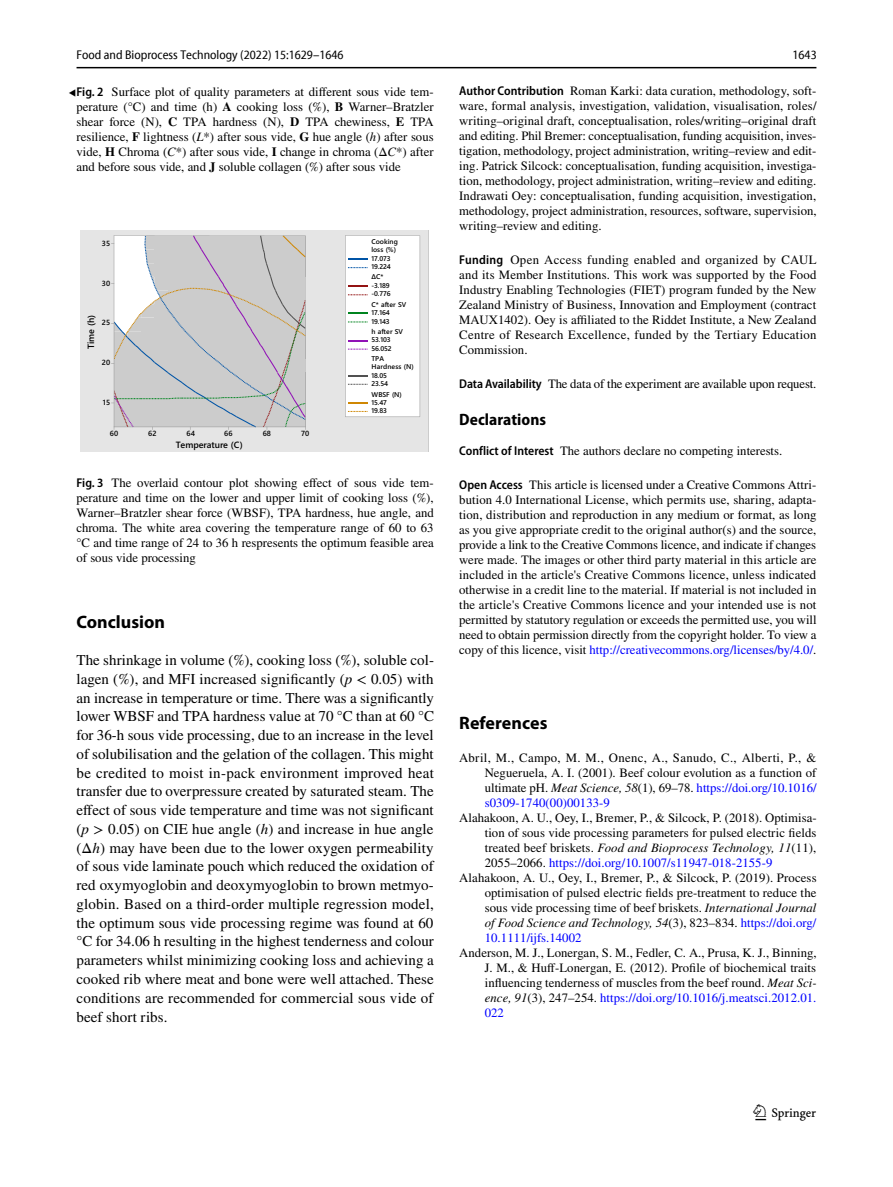
<style>
.page{position:relative;width:893px;height:1187px;background:#fff}
.page>*{position:absolute;margin:0;border:0;box-sizing:border-box;transform-origin:0 0}
.t1{font:22.5px "Springnew Regular 3";color:#000}
.t2{font:700 18px "Myriad Pro";color:#000}
.t3{font:700 semi-condensed 16.5px "Myriad Pro";letter-spacing:.005em;color:#000}
.t4{font:15px/18.8px "STIX";letter-spacing:.01em;color:#000;text-align:justify}
.t5{font:12.75px/15px "STIX";letter-spacing:.005em;color:#000;text-align:justify}
.t6{font:italic 12.75px "STIX";letter-spacing:.005em;color:#000}
.t7{font:12.75px "STIX";letter-spacing:.005em;color:#00f}
.t8{font:semi-condensed 12.75px "Myriad Pro Unic";color:#000}
.t9{font:600 9px "Segoe UI";letter-spacing:-.01em;color:#000}
.t10{font:600 7.5px "Segoe UI";letter-spacing:.015em;color:#000}
.t11{font:600 6.9px/8.6px "Segoe UI";letter-spacing:-.01em;color:#000}
.t12{font:600 6.9px "Segoe UI";letter-spacing:.015em;color:#000}
.s1{font-family:"STIX Math Regular 15";font-size:12px}
.s2{font-family:"Myriad Pro";font-weight:600;font-stretch:semi-condensed}
.s3{font-weight:700}
.s4{font-style:italic}
.s5{color:#00f}
.s6{font-style:normal}
.s7{color:#000}
.s8{font-style:normal;color:#00f}
</style>
<div class="page">
<hr style="left:77px;top:67px;width:739px;height:1px;background:#000">
<div style="left:77px;top:230px;width:357px;height:222px;background:linear-gradient(to bottom,#fff,#fff)"></div>
<div style="left:81px;top:230px;width:348px;height:222px;background:#e5e5e5"></div>
<hr style="left:429px;top:230px;width:1px;height:222px;background:#ccc">
<svg style="left:111px;top:235px;width:195px;height:195px"></svg>
<svg style="left:345px;top:235px;width:75px;height:182px"></svg>
<p class="t8" style="left:76px;top:50px;width:269px">Food and Bioprocess Technology (2022) 15:1629–1646</p>
<p class="t8" style="left:792px;top:50px;width:26px">1643</p>
<p class="t5" style="left:77px;top:85px;width:359px;text-indent:-8px"><span class="s1">◂</span><span class="s2">Fig. 2</span> Surface plot of quality parameters at different sous vide tem&shy;perature (°C) and time (h) <span class="s3">A</span> cooking loss (%), <span class="s3">B</span> Warner–Bratzler shear force (N), <span class="s3">C</span> TPA hardness (N), <span class="s3">D</span> TPA chewiness, <span class="s3">E</span> TPA resilience, <span class="s3">F</span> lightness (<span class="s4">L</span>*) after sous vide, <span class="s3">G</span> hue angle (<span class="s4">h</span>) after sous vide, <span class="s3">H</span> Chroma (<span class="s4">C</span>*) after sous vide, <span class="s3">I</span> change in chroma (Δ<span class="s4">C</span>*) after and before sous vide, and <span class="s3">J</span> soluble collagen (%) after sous vide</p>
<p class="t10" style="left:102px;top:236px;width:10px">35</p>
<p class="t10" style="left:102px;top:276px;width:10px">30</p>
<p class="t10" style="left:102px;top:315px;width:10px">25</p>
<p class="t10" style="left:102px;top:355px;width:10px">20</p>
<p class="t10" style="left:103px;top:395px;width:9px">15</p>
<p class="t9" style="left:83px;top:348px;width:35px;rotate:-90deg">Time (h)</p>
<p class="t10" style="left:110px;top:426px;width:10px">60</p>
<p class="t10" style="left:148px;top:426px;width:10px">62</p>
<p class="t10" style="left:186px;top:426px;width:10px">64</p>
<p class="t10" style="left:224px;top:426px;width:10px">66</p>
<p class="t10" style="left:263px;top:426px;width:10px">68</p>
<p class="t10" style="left:301px;top:426px;width:10px">70</p>
<p class="t9" style="left:176px;top:436px;width:68px">Temperature (C)</p>
<p class="t12" style="left:371px;top:235px;width:28px">Cooking</p>
<p class="t11" style="left:371px;top:280px;width:21px">-3.189 -0.776</p>
<p class="t11" style="left:371px;top:245px;width:26px">loss (%)</p>
<p class="t11" style="left:371px;top:253px;width:21px">17.073<br>19.224</p>
<p class="t11" style="left:371px;top:272px;width:14px">ΔC*</p>
<p class="t11" style="left:371px;top:308px;width:20px">17.164<br>19.143</p>
<p class="t11" style="left:371px;top:299px;width:36px">C* after SV</p>
<p class="t11" style="left:371px;top:335px;width:22px">53.103<br>56.052</p>
<p class="t11" style="left:371px;top:326px;width:33px">h after SV</p>
<p class="t11" style="left:371px;top:371px;width:18px;line-height:7.9px">18.05<br>23.54</p>
<p class="t11" style="left:371px;top:353px;width:14px">TPA</p>
<p class="t11" style="left:371px;top:398px;width:17px;line-height:7.9px">15.47<br>19.83</p>
<p class="t12" style="left:371px;top:360px;width:44px">Hardness (N)</p>
<p class="t11" style="left:371px;top:389px;width:32px">WBSF (N)</p>
<p class="t5" style="left:77px;top:476px;width:359px"><span class="s2">Fig. 3</span> The overlaid contour plot showing effect of sous vide tem&shy;perature and time on the lower and upper limit of cooking loss (%), Warner–Bratzler shear force (WBSF), TPA hardness, hue angle, and chroma. The white area covering the temperature range of 60 to 63 °C and time range of 24 to 36 h respresents the optimum feasible area of sous vide processing</p>
<h2 class="t2" style="left:77px;top:609px;width:90px">Conclusion</h2>
<p class="t4" style="left:77px;top:651px;width:359px">The shrinkage in volume (%), cooking loss (%), soluble col&shy;lagen (%), and MFI increased significantly (<span class="s4">p</span> &lt; 0.05) with an increase in temperature or time. There was a significantly lower WBSF and TPA hardness value at 70 °C than at 60 °C for 36-h sous vide processing, due to an increase in the level of solubilisation and the gelation of the collagen. This might be credited to moist in-pack environment improved heat transfer due to overpressure created by saturated steam. The effect of sous vide temperature and time was not significant (<span class="s4">p</span> &gt; 0.05) on CIE hue angle (<span class="s4">h</span>) and increase in hue angle (Δ<span class="s4">h</span>) may have been due to the lower oxygen permeability of sous vide laminate pouch which reduced the oxidation of red oxymyoglobin and deoxymyoglobin to brown metmyo&shy;globin. Based on a third-order multiple regression model, the optimum sous vide processing regime was found at 60 °C for 34.06 h resulting in the highest tenderness and colour parameters whilst minimizing cooking loss and achieving a cooked rib where meat and bone were well attached. These conditions are recommended for commercial sous vide of beef short ribs.</p>
<p class="t5" style="left:459px;top:84px;width:359px"><span class="s2">Author Contribution</span> Roman Karki: data curation, methodology, soft&shy;ware, formal analysis, investigation, validation, visualisation, roles/ writing–original draft, conceptualisation, roles/writing–original draft and editing. Phil Bremer: conceptualisation, funding acquisition, inves&shy;tigation, methodology, project administration, writing–review and edit&shy;ing. Patrick Silcock: conceptualisation, funding acquisition, investiga&shy;tion, methodology, project administration, writing–review and editing.<br>Indrawati Oey: conceptualisation, funding acquisition, investigation, methodology, project administration, resources, software, supervision, writing–review and editing.</p>
<p class="t5" style="left:459px;top:253px;width:359px"><span class="s2">Funding</span> Open Access funding enabled and organized by CAUL and its Member Institutions. This work was supported by the Food Industry Enabling Technologies (FIET) program funded by the New Zealand Ministry of Business, Innovation and Employment (contract MAUX1402). Oey is affiliated to the Riddet Institute, a New Zealand Centre of Research Excellence, funded by the Tertiary Education Commission.</p>
<p class="t5" style="left:459px;top:377px;width:359px"><span class="s2">Data Availability</span> The data of the experiment are available upon request.</p>
<p class="t3" style="left:459px;top:410px;width:88px">Declarations</p>
<p class="t5" style="left:459px;top:444px;width:325px"><span class="s2">Conflict of Interest</span> The authors declare no competing interests.</p>
<p class="t5" style="left:459px;top:478px;width:359px"><span class="s2">Open Access</span> This article is licensed under a Creative Commons Attri&shy;bution 4.0 International License, which permits use, sharing, adapta&shy;tion, distribution and reproduction in any medium or format, as long as you give appropriate credit to the original author(s) and the source, provide a link to the Creative Commons licence, and indicate if changes were made. The images or other third party material in this article are included in the article's Creative Commons licence, unless indicated otherwise in a credit line to the material. If material is not included in the article's Creative Commons licence and your intended use is not permitted by statutory regulation or exceeds the permitted use, you will need to obtain permission directly from the copyright holder. To view a copy of this licence, visit <span class="s5">http://creativecommons.org/licenses/by/4.0/</span>.</p>
<h2 class="t2" style="left:459px;top:710px;width:90px">References</h2>
<p class="t5" style="left:485px;top:751px;width:333px;text-indent:-26px">Abril, M., Campo, M. M., Onenc, A., Sanudo, C., Alberti, P., &amp; Negueruela, A. I. (2001). Beef colour evolution as a function of ultimate pH. <span class="s4">Meat Science, 58</span>(1), 69–78. <span class="s5">https://doi.org/10.1016/ s0309-1740(00)00133-9</span></p>
<p class="t5" style="left:459px;top:811px;width:359px">Alahakoon, A. U., Oey, I., Bremer, P., &amp; Silcock, P. (2018). Optimisa-</p>
<p class="t5" style="left:485px;top:826px;width:333px">tion of sous vide processing parameters for pulsed electric fields</p>
<p class="t6" style="left:485px;top:839px;width:333px"><span class="s6">treated beef briskets.</span> Food and Bioprocess Technology, 11<span class="s6">(11),</span></p>
<p class="t7" style="left:485px;top:854px;width:289px"><span class="s7">2055–2066.</span> https://doi.org/10.1007/s11947-018-2155-9</p>
<p class="t5" style="left:459px;top:871px;width:359px">Alahakoon, A. U., Oey, I., Bremer, P., &amp; Silcock, P. (2019). Process</p>
<p class="t5" style="left:485px;top:886px;width:333px">optimisation of pulsed electric fields pre-treatment to reduce the</p>
<p class="t5" style="left:485px;top:901px;width:333px">sous vide processing time of beef briskets. <span class="s4">International Journal</span></p>
<p class="t6" style="left:485px;top:914px;width:333px">of Food Science and Technology, 54<span class="s6">(3), 823–834.</span> <span class="s8">https://doi.org/</span></p>
<p class="t7" style="left:485px;top:929px;width:98px">10.1111/ijfs.14002</p>
<p class="t5" style="left:485px;top:946px;width:333px;text-indent:-26px">Anderson, M. J., Lonergan, S. M., Fedler, C. A., Prusa, K. J., Binning, J. M., &amp; Huff-Lonergan, E. (2012). Profile of biochemical traits influencing tenderness of muscles from the beef round. <span class="s4">Meat Sci&shy;ence, 91</span>(3), 247–254. <span class="s5">https://doi.org/10.1016/j.meatsci.2012.01.<br>022</span></p>
<h1 class="t1" style="left:755px;top:1104px;width:62px">1 3</h1>
</div>
